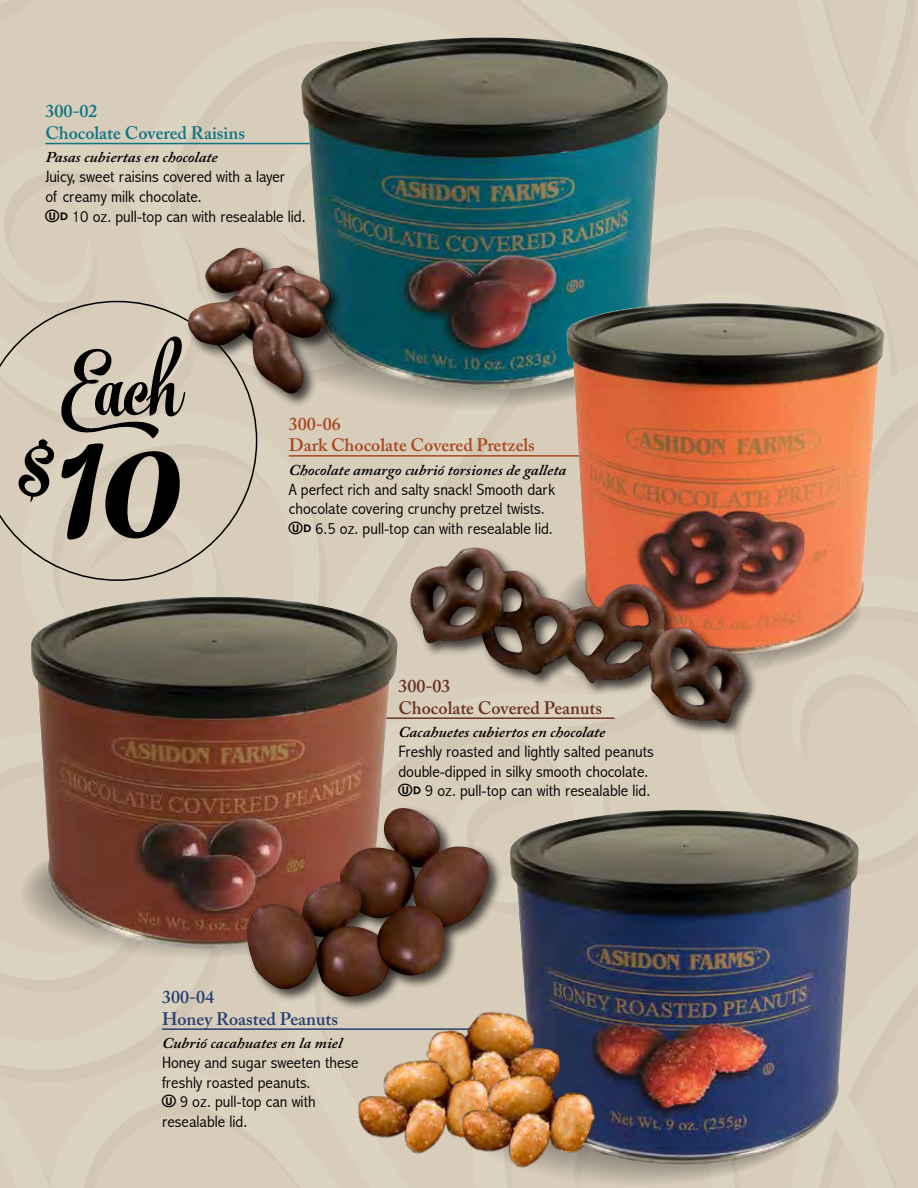
<style>
.page{position:relative;width:918px;height:1188px;background:#fff}
.page>*{position:absolute;margin:0;border:0;box-sizing:border-box;transform-origin:0 0}
.t1{font:700 258.75px "The Carpenter";color:#000}
.t2{font:700 102.6px "The Carpenter";color:#000}
.t3{font:600 18px/21.6px "Adobe Caslon Pro";color:#a84922}
.t4{font:600 18px/21.6px "Adobe Caslon Pro";color:#0f7583}
.t5{font:600 18px/21.6px "Adobe Caslon Pro";color:#693323}
.t6{font:600 18px/21.6px "Adobe Caslon Pro";color:#283f72}
.t7{font:300 condensed 16.5px/19.8px "Abadi";color:#000;scale:1.11 1}
.t8{font:italic 600 15px "Adobe Caslon Pro";color:#000;scale:1.11 1}
.s1{font-family:"TWC";font-weight:400;font-stretch:normal}
</style>
<div class="page">
<div style="left:0;top:581px;width:18px;height:607px;background:#d8cdbb"></div>
<div style="left:0;top:0;width:18px;height:301px;background:#d8cdbb"></div>
<div style="left:18px;top:427px;width:900px;height:761px;background:#d8cdbb"></div>
<div style="left:18px;top:0;width:900px;height:427px;background:#d8cdbb"></div>
<svg style="left:281px;top:280px;width:371px;height:130px;background:#c0b6a6"></svg>
<div style="left:19px;top:829px;width:346px;height:130px;background:#cfc4b3;border-radius:50%"></div>
<svg style="left:461px;top:1056px;width:346px;height:130px;background:#bfb5a5"></svg>
<div style="left:0;top:301px;width:257px;height:280px;background:#d8cdbb"></div>
<hr style="left:45px;top:143px;width:281px;height:1px;background:#0f7583">
<hr style="left:162px;top:1028px;width:378px;height:2px;background:#283f72">
<hr style="left:289px;top:455px;width:342px;height:2px;background:#a84922">
<hr style="left:357px;top:717px;width:258px;height:2px;background:#693323">
<img style="left:301px;top:38px;width:368px;height:352px">
<img style="left:31px;top:597px;width:366px;height:355px">
<img style="left:509px;top:810px;width:350px;height:357px">
<img style="left:566px;top:303px;width:319px;height:354px">
<div style="left:338px;top:805px;width:166px;height:137px;background:#000;opacity:.7"></div>
<img style="left:340px;top:808px;width:149px;height:122px">
<div style="left:244px;top:879px;width:162px;height:132px;background:#000;opacity:.7"></div>
<img style="left:244px;top:882px;width:148px;height:117px">
<div style="left:375px;top:903px;width:84px;height:87px;background:#000;opacity:.7"></div>
<img style="left:376px;top:906px;width:70px;height:73px">
<div style="left:408px;top:545px;width:275px;height:152px;background:#000;opacity:.7"></div>
<img style="left:408px;top:548px;width:263px;height:139px">
<div style="left:647px;top:625px;width:111px;height:112px;background:#000;opacity:.7"></div>
<img style="left:649px;top:627px;width:97px;height:97px">
<img style="left:422px;top:996px;width:152px;height:63px">
<img style="left:345px;top:1045px;width:152px;height:123px">
<img style="left:449px;top:1059px;width:152px;height:122px">
<div style="left:202px;top:246px;width:141px;height:86px;background:#000;opacity:.7"></div>
<img style="left:204px;top:248px;width:126px;height:35px">
<div style="left:186px;top:283px;width:153px;height:125px;background:#000;opacity:.7"></div>
<img style="left:187px;top:286px;width:139px;height:110px">
<p class="t4" style="left:45px;top:100px;width:201px">300-02<br>Chocolate Covered Raisins</p>
<p class="t8" style="left:45px;top:148px;width:157px">Pasas cubiertas en chocolate</p>
<p class="t7" style="left:45px;top:167px;width:236px">Juicy, sweet raisins covered with a layer<br>of creamy milk chocolate.<br><span class="s1">U</span> 10 oz. pull-top can with resealable lid.</p>
<h2 class="t2" style="left:68px;top:320px;width:115px">Each</h2>
<h1 class="t1" style="left:17px;top:296px;width:166px"><sup>$</sup>10</h1>
<p class="t3" style="left:289px;top:413px;width:248px">300-06<br>Dark Chocolate Covered Pretzels</p>
<p class="t8" style="left:289px;top:461px;width:252px">Chocolate amargo cubrió torsiones de galleta</p>
<p class="t7" style="left:289px;top:479px;width:242px">A perfect rich and salty snack! Smooth dark chocolate covering crunchy pretzel twists.<br><span class="s1">U</span> 6.5 oz. pull-top can with resealable lid.</p>
<p class="t5" style="left:398px;top:675px;width:205px">300-03<br>Chocolate Covered Peanuts</p>
<p class="t8" style="left:398px;top:723px;width:188px">Cacahuetes cubiertos en chocolate</p>
<p class="t7" style="left:398px;top:741px;width:232px">Freshly roasted and lightly salted peanuts double-dipped in silky smooth chocolate.<br><span class="s1">U</span> 9 oz. pull-top can with resealable lid.</p>
<p class="t6" style="left:162px;top:986px;width:178px">300-04<br>Honey Roasted Peanuts</p>
<p class="t8" style="left:162px;top:1034px;width:164px">Cubrió cacahuates en la miel</p>
<p class="t7" style="left:162px;top:1053px;width:179px">Honey and sugar sweeten these freshly roasted peanuts.<br><span class="s1">u</span> 9 oz. pull-top can with resealable lid.</p>
</div>
